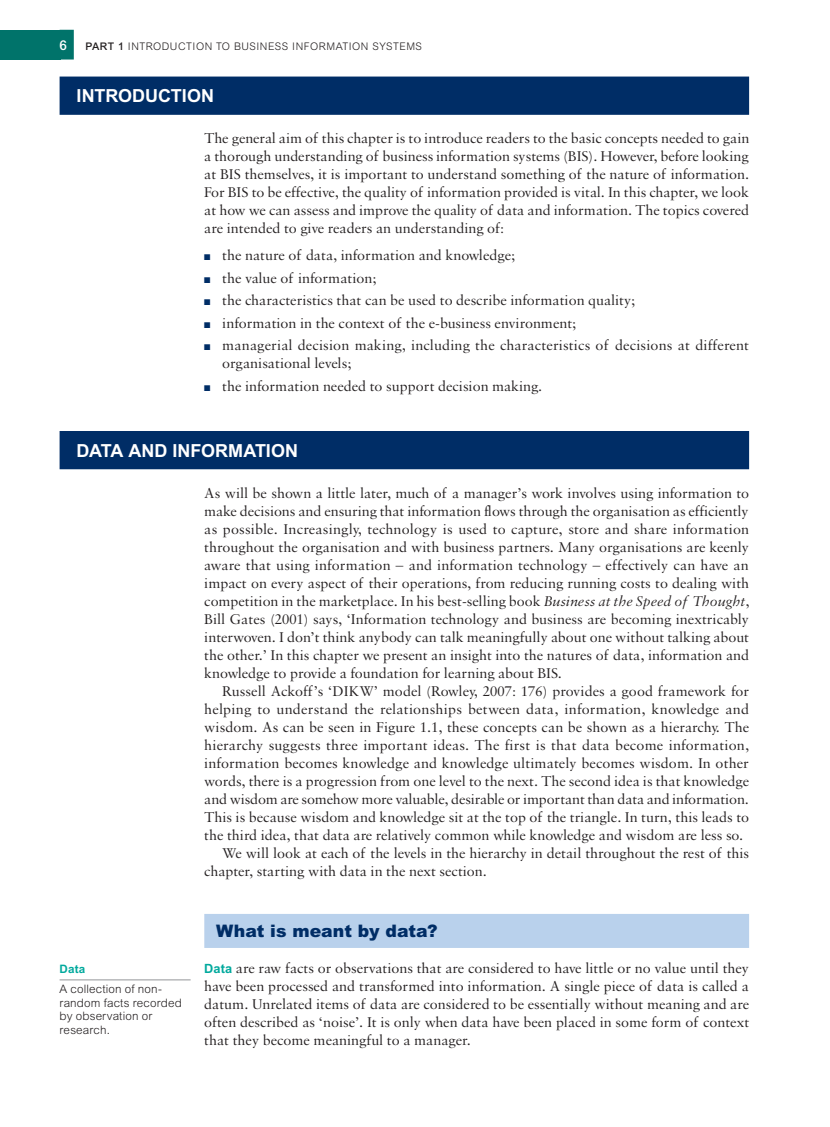
<style>
.page{position:relative;width:830px;height:1127px;background:#fff}
.page>*{position:absolute;margin:0;border:0;box-sizing:border-box;transform-origin:0 0}
.t1{font:700 18px "Arial MT Pro";color:#fff}
.t2{font:900 17.25px "Arial MT Pro";letter-spacing:.005em;color:#002d66}
.t3{font:15px/18px "Sabon MT Pro";color:#231f20;text-align:justify}
.t4{font:500 13.5px "Arial MT Pro";color:#fff}
.t5{font:300 11.7px/13.5px "Arial MT Pro";letter-spacing:.015em;color:#231f20}
.t6{font:700 11.7px "Arial MT Pro";color:#00a99d}
.t7{font:300 10.5px "Arial MT Pro";letter-spacing:.05em;color:#231f20}
.s1{font-weight:500}
.s2{color:#002d66}
.s3{font-style:italic}
.s4{font-family:"Arial MT Pro";font-weight:700;font-size:12.75px;color:#00a99d}
</style>
<div class="page">
<div style="left:0;top:30px;width:61px;height:30px;background:#00736a"></div>
<div style="left:60px;top:30px;width:14px;height:30px;background:#00736a"></div>
<div style="left:60px;top:77px;width:688px;height:38px;background:#002d66"></div>
<div style="left:60px;top:431px;width:688px;height:38px;background:#002d66"></div>
<div style="left:204px;top:914px;width:544px;height:34px;background:#b9d1ec"></div>
<hr style="left:60px;top:979px;width:130px;height:1px;background:#939598">
<p class="t4" style="left:60px;top:37px;width:9px">6</p>
<p class="t7" style="left:85px;top:39px;width:338px"><span class="s1">PART 1</span> INTRODUCTION TO BUSINESS INFORMATION SYSTEMS</p>
<p class="t1" style="left:77px;top:85px;width:139px">INTRODUCTION</p>
<p class="t3" style="left:204px;top:129px;width:546px">The general aim of this chapter is to introduce readers to the basic concepts needed to gain a thorough understanding of business information systems (BIS). However, before looking at BIS themselves, it is important to understand something of the nature of information.<br>For BIS to be effective, the quality of information provided is vital. In this chapter, we look at how we can assess and improve the quality of data and information. The topics covered are intended to give readers an understanding of:</p>
<p class="t3" style="left:204px;top:246px;width:312px"><span class="s2">■</span> the nature of data, information and knowledge;</p>
<p class="t3" style="left:204px;top:269px;width:174px"><span class="s2">■</span> the value of information;</p>
<p class="t3" style="left:204px;top:291px;width:432px"><span class="s2">■</span> the characteristics that can be used to describe information quality;</p>
<p class="t3" style="left:204px;top:314px;width:373px"><span class="s2">■</span> information in the context of the e-business environment;</p>
<p class="t3" style="left:222px;top:336px;width:528px;text-indent:-18px"><span class="s2">■</span> managerial decision making, including the characteristics of decisions at different organisational levels;</p>
<p class="t3" style="left:204px;top:377px;width:339px"><span class="s2">■</span> the information needed to support decision making.</p>
<p class="t1" style="left:77px;top:440px;width:223px">DATA AND INFORMATION</p>
<p class="t3" style="left:204px;top:483px;width:546px">As will be shown a little later, much of a manager’s work involves using information to make decisions and ensuring that information flows through the organisation as efficiently as possible. Increasingly, technology is used to capture, store and share information throughout the organisation and with business partners. Many organisations are keenly aware that using information – and information technology – effectively can have an impact on every aspect of their operations, from reducing running costs to dealing with competition in the marketplace. In his best-selling book <span class="s3">Business at the Speed of Thought</span>, Bill Gates (2001) says, ‘Information technology and business are becoming inextricably interwoven. I don’t think anybody can talk meaningfully about one without talking about the other.’ In this chapter we present an insight into the natures of data, information and knowledge to provide a foundation for learning about BIS.</p>
<p class="t3" style="left:222px;top:681px;width:528px">Russell Ackoff’s ‘DIKW’ model (Rowley, 2007: 176) provides a good framework for</p>
<p class="t3" style="left:204px;top:699px;width:546px">helping to understand the relationships between data, information, knowledge and</p>
<p class="t3" style="left:204px;top:717px;width:546px">wisdom. As can be seen in Figure 1.1, these concepts can be shown as a hierarchy. The</p>
<p class="t3" style="left:204px;top:735px;width:546px">hierarchy suggests three important ideas. The first is that data become information,</p>
<p class="t3" style="left:204px;top:753px;width:546px">information becomes knowledge and knowledge ultimately becomes wisdom. In other</p>
<p class="t3" style="left:204px;top:771px;width:546px">words, there is a progression from one level to the next. The second idea is that knowledge</p>
<p class="t3" style="left:204px;top:789px;width:546px">and wisdom are somehow more valuable, desirable or important than data and information.</p>
<p class="t3" style="left:204px;top:807px;width:546px">This is because wisdom and knowledge sit at the top of the triangle. In turn, this leads to</p>
<p class="t3" style="left:204px;top:825px;width:540px">the third idea, that data are relatively common while knowledge and wisdom are less so.</p>
<p class="t3" style="left:222px;top:843px;width:528px">We will look at each of the levels in the hierarchy in detail throughout the rest of this</p>
<p class="t3" style="left:204px;top:861px;width:284px">chapter, starting with data in the next section.</p>
<p class="t6" style="left:60px;top:962px;width:27px">Data</p>
<p class="t5" style="left:60px;top:982px;width:124px">A collection of non&shy;random facts recorded by observation or research.</p>
<p class="t2" style="left:216px;top:920px;width:223px">What is meant by data?</p>
<p class="t3" style="left:204px;top:959px;width:546px"><span class="s4">Data</span> are raw facts or observations that are considered to have little or no value until they have been processed and transformed into information. A single piece of data is called a datum. Unrelated items of data are considered to be essentially without meaning and are often described as ‘noise’. It is only when data have been placed in some form of context that they become meaningful to a manager.</p>
</div>
